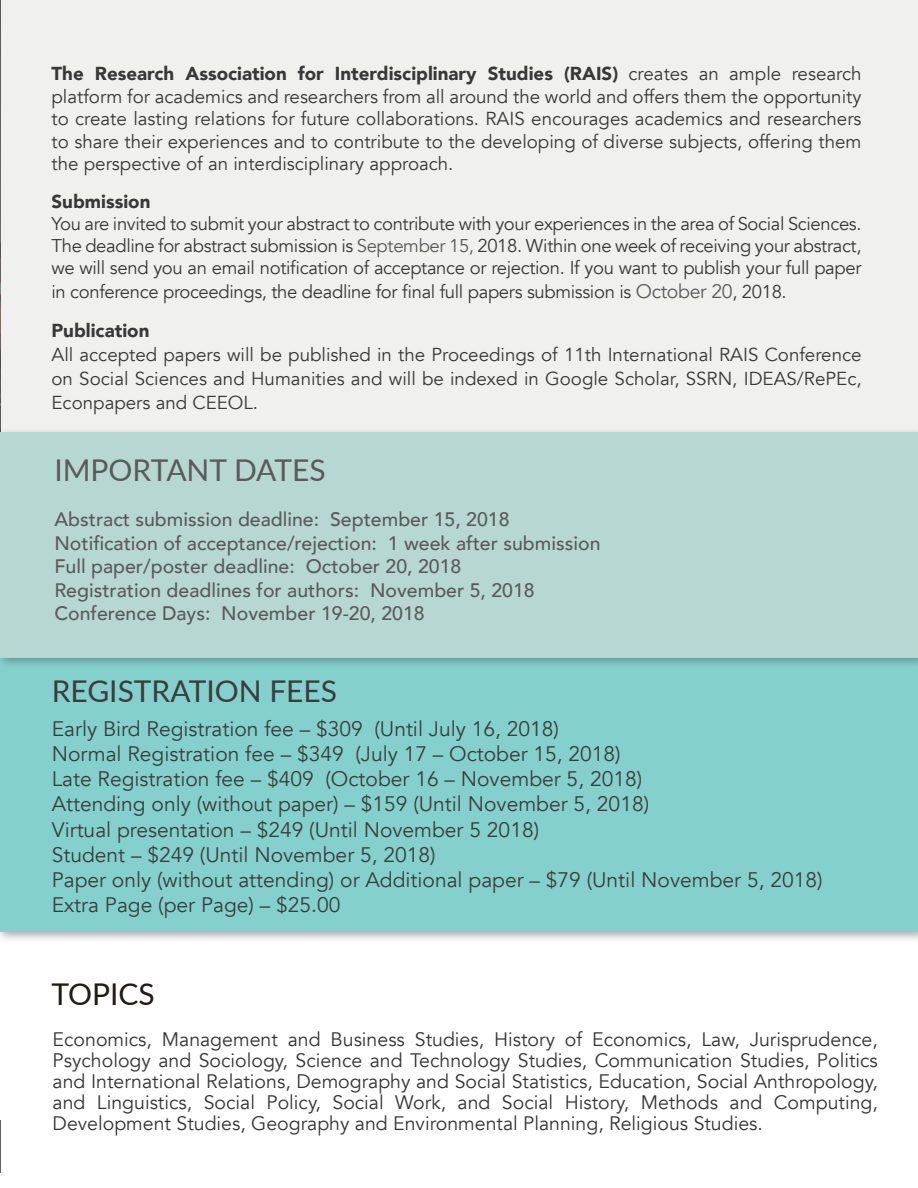
<style>
.page{position:relative;width:918px;height:1188px;background:#fff}
.page>*{position:absolute;margin:0;border:0;box-sizing:border-box;transform-origin:0 0}
.t1{font:30px "Lato";color:#3c3c3d}
.t2{font:30px "Lato";color:#5a5a5d}
.t3{font:30px "Lato";color:#201b18}
.t4{font:21px "Avenir";color:#3c3c3d}
.t5{font:19.5px/21px "Avenir";color:#363536;text-align:justify}
.t6{font:500 19.5px "Avenir";color:#5a5a5d}
.t7{font:18.75px/22.5px "Avenir";color:#383839;text-align:justify}
.t8{font:900 18.75px "Avenir";color:#383839}
.t9{font:18.45px/22.5px "Avenir";letter-spacing:-.02em;color:#383839;text-align:justify}
.s1{font-weight:900}
.s2{color:#5a5a5d}
.s3{font-size:19.5px;color:#5a5a5d}
</style>
<div class="page">
<hr style="left:0;top:1120px;width:1px;height:53px;background:#636366">
<div style="left:0;top:0;width:918px;height:667px;background:#f0f0ef"></div>
<div style="left:0;top:650px;width:918px;height:293px;background:#231f20;opacity:.36"></div>
<div style="left:0;top:655px;width:918px;height:277px;background:#84d0cd"></div>
<div style="left:0;top:427px;width:918px;height:242px;background:#231f20;opacity:.34"></div>
<div style="left:0;top:432px;width:918px;height:226px;background:#b7d8d2"></div>
<p class="t7" style="left:52px;top:63px;width:812px"><span class="s1">The Research Association for Interdisciplinary Studies (RAIS)</span> creates an ample research platform for academics and researchers from all around the world and offers them the opportunity to create lasting relations for future collaborations. RAIS encourages academics and researchers to share their experiences and to contribute to the developing of diverse subjects, offering them the perspective of an interdisciplinary approach.</p>
<p class="t8" style="left:52px;top:185px;width:100px">Submission</p>
<p class="t9" style="left:52px;top:213px;width:812px">You are invited to submit your abstract to contribute with your experiences in the area of Social Sciences.<br>The deadline for abstract submission is <span class="s2">September 15,</span> 2018. Within one week of receiving your abstract, we will send you an email notification of acceptance or rejection. If you want to publish your full paper in conference proceedings, the deadline for final full papers submission is <span class="s3">October 20</span>, 2018.</p>
<p class="t8" style="left:52px;top:314px;width:99px">Publication</p>
<p class="t7" style="left:52px;top:343px;width:812px;line-height:24px">All accepted papers will be published in the Proceedings of 11th International RAIS Conference on Social Sciences and Humanities and will be indexed in Google Scholar, SSRN, IDEAS/RePEc, Econpapers and CEEOL.</p>
<p class="t2" style="left:54px;top:449px;width:273px">IMPORTANT DATES</p>
<p class="t6" style="left:55px;top:503px;width:457px">Abstract submission deadline: September 15, 2018</p>
<p class="t6" style="left:54px;top:526px;width:548px">Notification of acceptance/rejection: 1 week after submission</p>
<p class="t6" style="left:54px;top:549px;width:409px">Full paper/poster deadline: October 20, 2018</p>
<p class="t6" style="left:54px;top:573px;width:482px">Registration deadlines for authors: November 5, 2018</p>
<p class="t6" style="left:54px;top:596px;width:372px">Conference Days: November 19-20, 2018</p>
<p class="t1" style="left:52px;top:670px;width:287px">REGISTRATION FEES</p>
<p class="t4" style="left:52px;top:716px;width:509px">Early Bird Registration fee – $309 (Until July 16, 2018)</p>
<p class="t4" style="left:52px;top:741px;width:571px">Normal Registration fee – $349 (July 17 – October 15, 2018)</p>
<p class="t4" style="left:52px;top:767px;width:592px">Late Registration fee – $409 (October 16 – November 5, 2018)</p>
<p class="t4" style="left:52px;top:792px;width:599px">Attending only (without paper) – $159 (Until November 5, 2018)</p>
<p class="t4" style="left:52px;top:817px;width:489px">Virtual presentation – $249 (Until November 5 2018)</p>
<p class="t4" style="left:52px;top:842px;width:385px">Student – $249 (Until November 5, 2018)</p>
<p class="t4" style="left:52px;top:867px;width:772px">Paper only (without attending) or Additional paper – $79 (Until November 5, 2018)</p>
<p class="t4" style="left:52px;top:893px;width:290px">Extra Page (per Page) – $25.00</p>
<h1 class="t3" style="left:51px;top:973px;width:105px">TOPICS</h1>
<p class="t5" style="left:53px;top:1029px;width:827px">Economics, Management and Business Studies, History of Economics, Law, Jurisprudence, Psychology and Sociology, Science and Technology Studies, Communication Studies, Politics and International Relations, Demography and Social Statistics, Education, Social Anthropology, and Linguistics, Social Policy, Social Work, and Social History, Methods and Computing, Development Studies, Geography and Environmental Planning, Religious Studies.</p>
</div>
